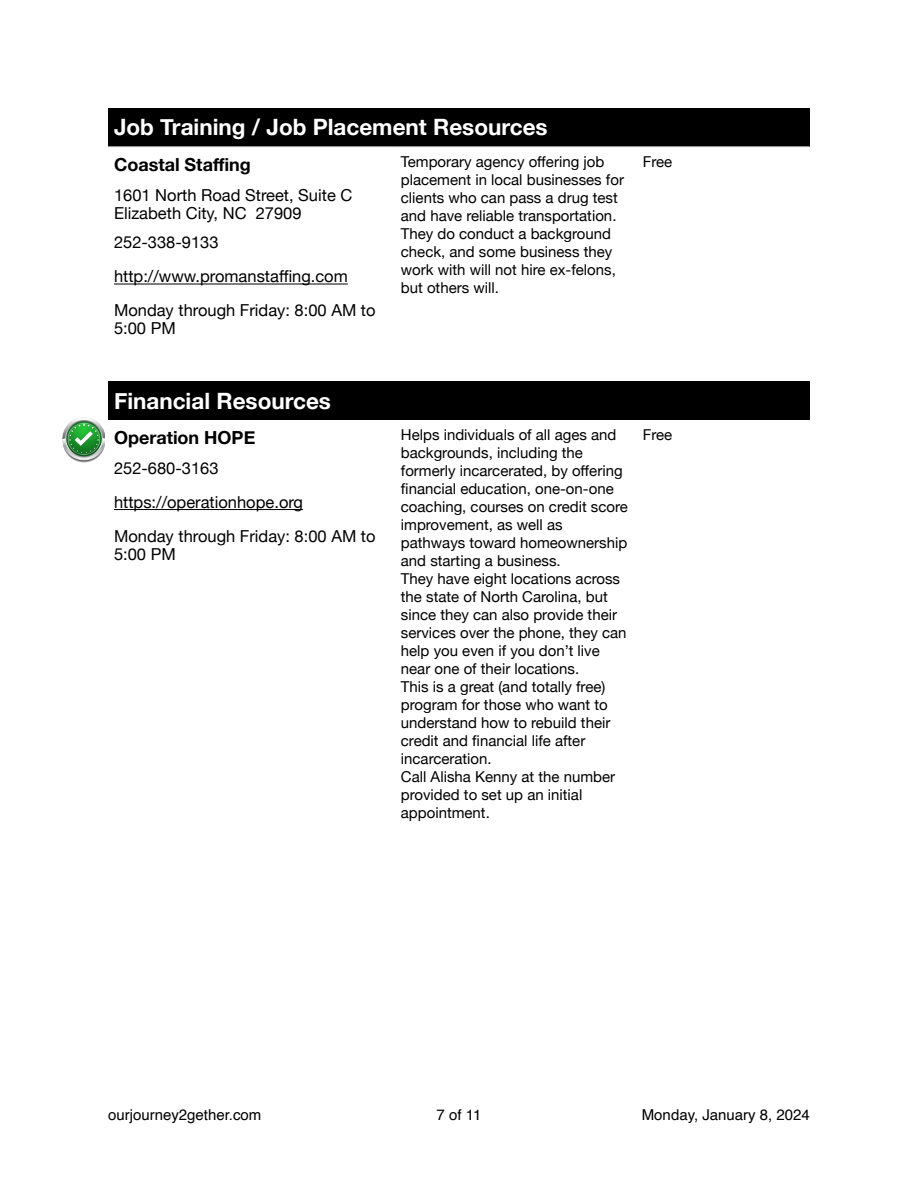
<style>
.page{position:relative;width:918px;height:1188px;background:#fff}
.page>*{position:absolute;margin:0;border:0;box-sizing:border-box;transform-origin:0 0}
.t1{font:700 22.5px "Helvetica Neue";color:#fff}
.t2{font:700 18px "Helvetica Neue";color:#000}
.t3{font:16.5px/34px "Helvetica Neue";color:#000}
.t4{font:15px/18px "Helvetica Neue";color:#000}
.t5{font:15px "Helvetica";color:#000}
</style>
<div class="page">
<hr style="left:114px;top:284px;width:234px;height:1px;background:#000">
<div style="left:395px;top:108px;width:414px;height:39px;background:#000"></div>
<hr style="left:395px;top:146px;width:414px;height:1px;background:#a6a6a6">
<div style="left:108px;top:108px;width:287px;height:39px;background:#000"></div>
<hr style="left:108px;top:146px;width:287px;height:1px;background:#a6a6a6">
<div style="left:108px;top:381px;width:701px;height:39px;background:#000"></div>
<hr style="left:114px;top:509px;width:189px;height:1px;background:#000">
<img style="left:63px;top:418px;width:42px;height:44px">
<h1 class="t1" style="left:114px;top:114px;width:435px">Job Training / Job Placement Resources</h1>
<p class="t2" style="left:114px;top:153px;width:138px">Coastal Staffi ng</p>
<p class="t4" style="left:401px;top:152px;width:225px">Temporary agency offering job placement in local businesses for clients who can pass a drug test and have reliable transportation.<br>They do conduct a background check, and some business they work with will not hire ex-felons, but others will.</p>
<p class="t4" style="left:643px;top:152px;width:31px">Free</p>
<p class="t3" style="left:114px;top:186px;width:240px;line-height:18px">1601 North Road Street, Suite C<br>Elizabeth City, NC 27909</p>
<p class="t3" style="left:114px;top:225px;width:263px">252-338-9133 http://www.promanstaffi ng.com<br>Monday through Friday: 8:00 AM to</p>
<p class="t3" style="left:114px;top:311px;width:63px">5:00 PM</p>
<h1 class="t1" style="left:114px;top:387px;width:219px">Financial Resources</h1>
<p class="t2" style="left:114px;top:426px;width:143px">Operation HOPE</p>
<p class="t4" style="left:401px;top:426px;width:228px">Helps individuals of all ages and backgrounds, including the formerly incarcerated, by offering fi nancial education, one-on-one coaching, courses on credit score improvement, as well as pathways toward homeownership and starting a business.<br>They have eight locations across the state of North Carolina, but since they can also provide their services over the phone, they can help you even if you don’t live near one of their locations.<br>This is a great (and totally free) program for those who want to understand how to rebuild their credit and fi nancial life after incarceration.<br>Call Alisha Kenny at the number provided to set up an initial appointment.</p>
<p class="t4" style="left:643px;top:426px;width:31px">Free</p>
<p class="t3" style="left:114px;top:451px;width:263px">252-680-3163 https://operationhope.org<br>Monday through Friday: 8:00 AM to</p>
<p class="t3" style="left:114px;top:537px;width:63px">5:00 PM</p>
<p class="t5" style="left:108px;top:1108px;width:155px">ourjourney2gether.com</p>
<p class="t5" style="left:437px;top:1108px;width:46px">7 of 11</p>
<p class="t5" style="left:642px;top:1108px;width:170px">Monday, January 8, 2024</p>
</div>
